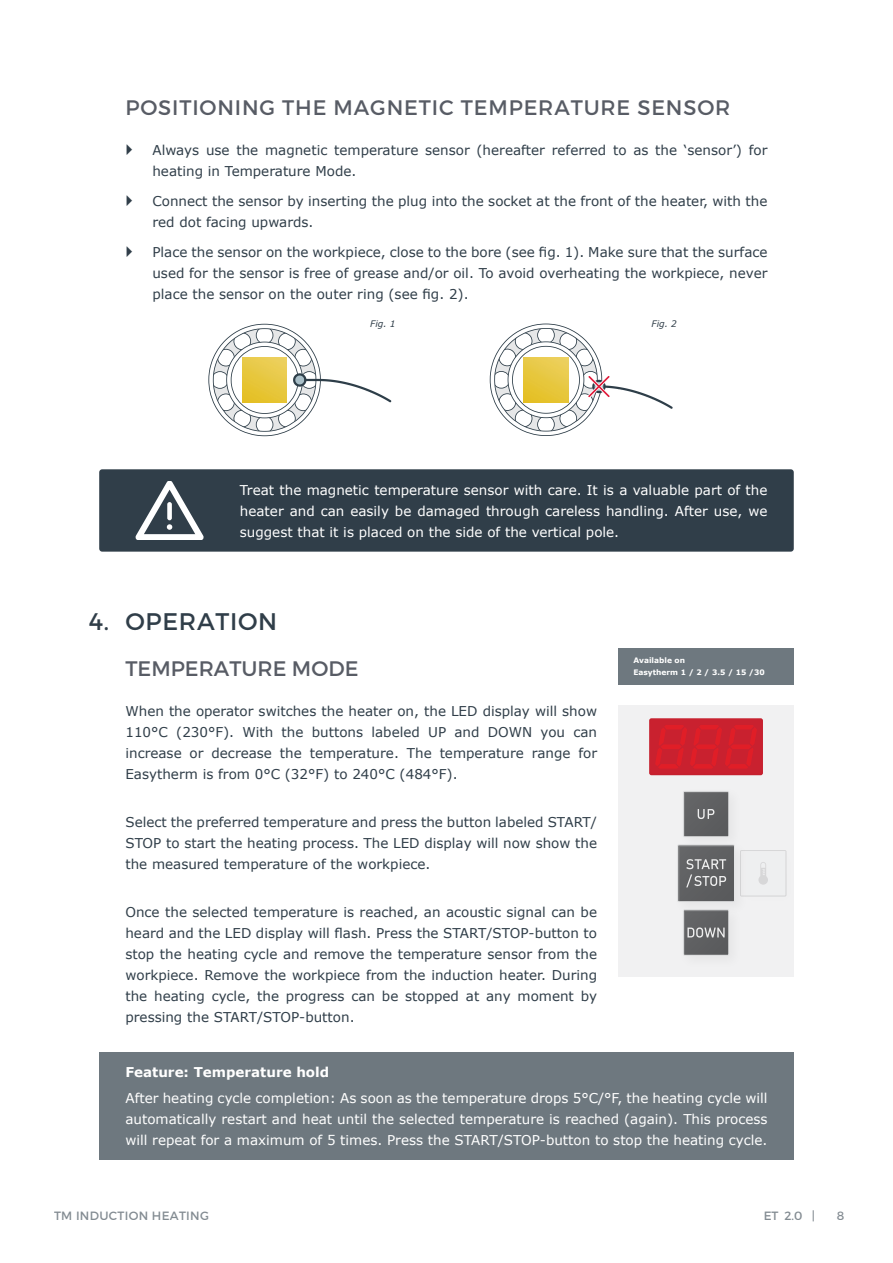
<style>
.page{position:relative;width:893px;height:1263px;background:#fff}
.page>*{position:absolute;margin:0;border:0;box-sizing:border-box;transform-origin:0 0}
.t1{font:24px "TM Montserrat Regular";letter-spacing:.03em;color:#303e49}
.t2{font:21px "TM Montserrat Regular";letter-spacing:.04em;color:#585c65}
.t3{font:21px "TM Montserrat Regular";color:#585c65}
.t4{font:13.5px/21px "Verdana";color:#303e49;text-align:justify}
.t5{font:13.5px/21px "Verdana";color:#fff;text-align:justify}
.t6{font:700 13.5px "Verdana";color:#fff}
.t7{font:12px "TM Montserrat Regular";letter-spacing:.025em;color:#303e49}
.t8{font:italic 9px "Verdana";color:#303e49}
.t9{font:700 7.5px/12px "Verdana";color:#fff}
</style>
<div class="page">
<div style="left:99px;top:469px;width:695px;height:83px;background:#303e49;border-radius:3px"></div>
<svg style="left:136px;top:481px;width:68px;height:59px"></svg>
<div style="left:167px;top:502px;width:5px;height:18px;background:#fff;border-radius:2px"></div>
<svg style="left:208px;top:324px;width:183px;height:112px"></svg>
<svg style="left:490px;top:324px;width:183px;height:112px"></svg>
<div style="left:618px;top:706px;width:176px;height:271px;background:#f1f1f2"></div>
<div style="left:649px;top:718px;width:114px;height:57px;background:#c9212f;border-radius:2px"></div>
<svg style="left:655px;top:725px;width:102px;height:44px"></svg>
<svg style="left:683px;top:791px;width:46px;height:44px;background:#6b6c6e"></svg>
<div style="left:683px;top:909px;width:46px;height:47px;border:1px solid #e6e7e8"></div>
<svg style="left:683px;top:920px;width:46px;height:35px;background:#717274"></svg>
<img style="left:683px;top:835px;width:46px;height:85px">
<div style="left:677px;top:844px;width:58px;height:58px;border:1px solid #e6e7e8"></div>
<svg style="left:678px;top:845px;width:53px;height:57px;background:#707072"></svg>
<img style="left:731px;top:844px;width:56px;height:58px">
<svg style="left:740px;top:850px;width:46px;height:46px"></svg>
<div style="left:618px;top:649px;width:176px;height:36px;background:#6e787f"></div>
<div style="left:99px;top:1052px;width:695px;height:108px;background:#6e787f"></div>
<h2 class="t2" style="left:125px;top:95px;width:606px">POSITIONING THE MAGNETIC TEMPERATURE SENSOR</h2>
<p class="t4" style="left:152px;top:140px;width:617px">Always use the magnetic temperature sensor (hereafter referred to as the ‘sensor’) for heating in Temperature Mode.</p>
<p class="t4" style="left:152px;top:191px;width:617px">Connect the sensor by inserting the plug into the socket at the front of the heater, with the red dot facing upwards.</p>
<p class="t4" style="left:152px;top:242px;width:617px">Place the sensor on the workpiece, close to the bore (see fig. 1). Make sure that the surface used for the sensor is free of grease and/or oil. To avoid overheating the workpiece, never place the sensor on the outer ring (see fig. 2).</p>
<p class="t8" style="left:370px;top:318px;width:27px">Fig. 1</p>
<p class="t8" style="left:652px;top:318px;width:27px">Fig. 2</p>
<p class="t5" style="left:240px;top:479px;width:529px">Treat the magnetic temperature sensor with care. It is a valuable part of the heater and can easily be damaged through careless handling. After use, we suggest that it is placed on the side of the vertical pole.</p>
<h1 class="t1" style="left:89px;top:606px;width:190px">4. OPERATION</h1>
<h2 class="t3" style="left:125px;top:655px;width:235px">TEMPERATURE MODE</h2>
<p class="t9" style="left:633px;top:655px;width:133px">Available on<br>Easytherm 1 / 2 / 3.5 / 15 /30</p>
<p class="t4" style="left:125px;top:700px;width:473px">When the operator switches the heater on, the LED display will show 110°C (230°F). With the buttons labeled UP and DOWN you can increase or decrease the temperature. The temperature range for Easytherm is from 0°C (32°F) to 240°C (484°F).</p>
<p class="t4" style="left:125px;top:811px;width:473px">Select the preferred temperature and press the button labeled START/ STOP to start the heating process. The LED display will now show the the measured temperature of the workpiece.</p>
<p class="t4" style="left:125px;top:901px;width:473px">Once the selected temperature is reached, an acoustic signal can be heard and the LED display will flash. Press the START/STOP-button to stop the heating cycle and remove the temperature sensor from the workpiece. Remove the workpiece from the induction heater. During the heating cycle, the progress can be stopped at any moment by pressing the START/STOP-button.</p>
<p class="t6" style="left:125px;top:1063px;width:205px">Feature: Temperature hold</p>
<p class="t5" style="left:125px;top:1087px;width:644px">After heating cycle completion: As soon as the temperature drops 5°C/°F, the heating cycle will automatically restart and heat until the selected temperature is reached (again). This process will repeat for a maximum of 5 times. Press the START/STOP-button to stop the heating cycle.</p>
<p class="t7" style="left:54px;top:1208px;width:156px">TM INDUCTION HEATING</p>
<p class="t7" style="left:763px;top:1208px;width:53px">ET 2.0 |</p>
<p class="t7" style="left:837px;top:1208px;width:9px">8</p>
</div>
